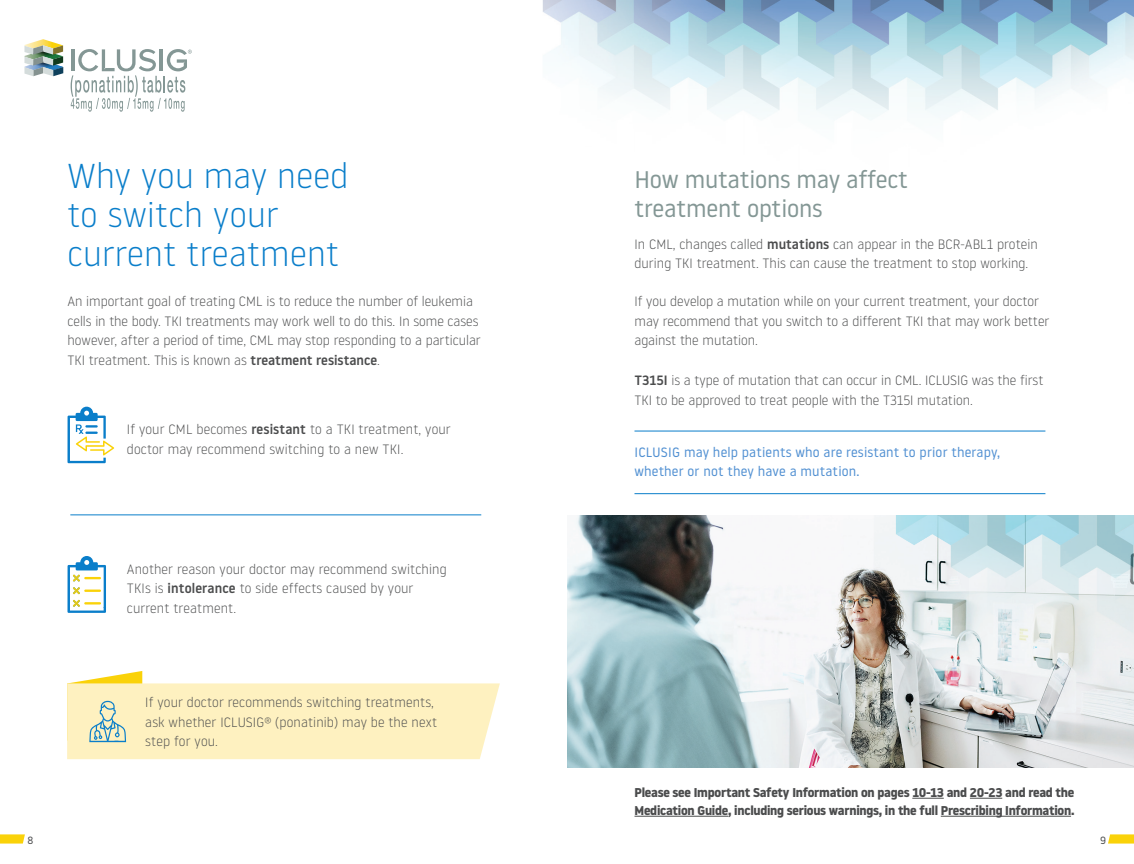
<style>
.page{position:relative;width:1134px;height:864px;background:#fff}
.page>*{position:absolute;margin:0;border:0;box-sizing:border-box;transform-origin:0 0}
.Estilo_de_parágrafo_1{font:300 34.5px/39px "Noway";letter-spacing:.01em;color:#0a7eca}
.Estilo_de_parágrafo_1-2{font:24px/28.5px "Noway";letter-spacing:-.01em;color:#849795}
.Estilo_de_parágrafo_1-3{font:300 13.5px/19.5px "Noway";color:#4b4c4d}
.Estilo_de_parágrafo_1-4{font:13.5px/19.5px "Noway";letter-spacing:.01em;color:#5190d2}
.Estilo_de_parágrafo_1-5{font:700 12.75px "Noway";letter-spacing:-.02em;color:#4b4c4d}
.Estilo_de_parágrafo_1-6{font:10.5px "Noway";color:#4b4c4d}
.s1{font-weight:500}
</style>
<div class="page">
<img style="left:542px;top:0;width:592px;height:119px">
<svg style="left:71px;top:49px;width:121px;height:63px"></svg>
<svg style="left:24px;top:39px;width:39px;height:37px"></svg>
<img style="left:567px;top:515px;width:567px;height:253px">
<img style="left:869px;top:515px;width:265px;height:215px">
<svg style="left:0;top:834px;width:25px;height:10px"></svg>
<svg style="left:1108px;top:834px;width:26px;height:10px"></svg>
<hr style="left:70px;top:514px;width:411px;height:1px;background:#0a7eca">
<svg style="left:67px;top:407px;width:47px;height:56px"></svg>
<svg style="left:67px;top:556px;width:39px;height:57px"></svg>
<svg style="left:67px;top:671px;width:433px;height:88px;background:#fbf1c7"></svg>
<hr style="left:634px;top:431px;width:411px;height:1px;background:#0a7eca">
<hr style="left:634px;top:493px;width:411px;height:1px;background:#0a7eca">
<hr style="left:912px;top:798px;width:32px;height:1px;background:#4b4c4d">
<hr style="left:970px;top:798px;width:32px;height:1px;background:#4b4c4d">
<hr style="left:634px;top:816px;width:94px;height:1px;background:#4b4c4d">
<hr style="left:941px;top:816px;width:130px;height:1px;background:#4b4c4d">
<p class="Estilo_de_parágrafo_1" style="left:68px;top:155px;width:283px">Why you may need to switch your current treatment</p>
<p class="Estilo_de_parágrafo_1-3" style="left:68px;top:291px;width:415px">An important goal of treating CML is to reduce the number of leukemia cells in the body. TKI treatments may work well to do this. In some cases however, after a period of time, CML may stop responding to a particular TKI treatment. This is known as <span class="s1">treatment resistance</span>.</p>
<p class="Estilo_de_parágrafo_1-3" style="left:127px;top:419px;width:325px">If your CML becomes <span class="s1">resistant</span> to a TKI treatment, your doctor may recommend switching to a new TKI.</p>
<p class="Estilo_de_parágrafo_1-3" style="left:127px;top:559px;width:321px">Another reason your doctor may recommend switching<br>TKIs is <span class="s1">intolerance</span> to side effects caused by your current treatment.</p>
<p class="Estilo_de_parágrafo_1-3" style="left:145px;top:692px;width:293px">If your doctor recommends switching treatments, ask whether ICLUSIG® (ponatinib) may be the next step for you.</p>
<p class="Estilo_de_parágrafo_1-2" style="left:634px;top:165px;width:275px">How mutations may affect treatment options</p>
<p class="Estilo_de_parágrafo_1-3" style="left:634px;top:233px;width:405px">In CML, changes called <span class="s1">mutations</span> can appear in the BCR-ABL1 protein during TKI treatment. This can cause the treatment to stop working.</p>
<p class="Estilo_de_parágrafo_1-3" style="left:634px;top:291px;width:416px">If you develop a mutation while on your current treatment, your doctor may recommend that you switch to a different TKI that may work better against the mutation.</p>
<p class="Estilo_de_parágrafo_1-3" style="left:634px;top:370px;width:410px"><span class="s1">T315I</span> is a type of mutation that can occur in CML. ICLUSIG was the first</p>
<p class="Estilo_de_parágrafo_1-3" style="left:634px;top:389px;width:340px">TKI to be approved to treat people with the T315I mutation.</p>
<p class="Estilo_de_parágrafo_1-4" style="left:634px;top:442px;width:367px">ICLUSIG may help patients who are resistant to prior therapy, whether or not they have a mutation.</p>
<p class="Estilo_de_parágrafo_1-5" style="left:634px;top:785px;width:441px">Please see Important Safety Information on pages 10-13 and 20-23 and read the</p>
<p class="Estilo_de_parágrafo_1-5" style="left:634px;top:803px;width:442px">Medication Guide, including serious warnings, in the full Prescribing Information.</p>
<p class="Estilo_de_parágrafo_1-6" style="left:27px;top:833px;width:7px">8</p>
<p class="Estilo_de_parágrafo_1-6" style="left:1100px;top:833px;width:7px">9</p>
</div>
